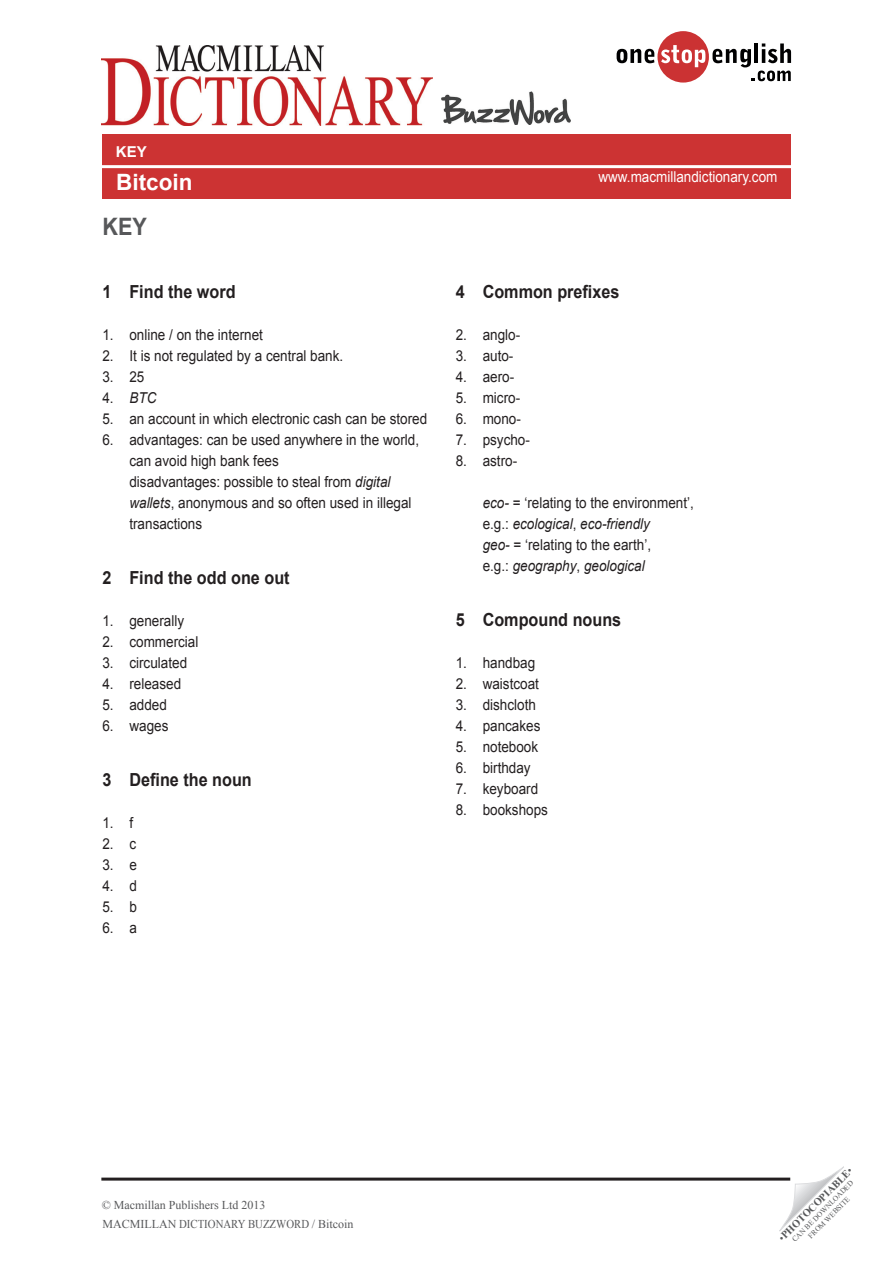
<style>
.page{position:relative;width:893px;height:1263px;background:#fff}
.page>*{position:absolute;margin:0;border:0;box-sizing:border-box;transform-origin:0 0}
.key_title{font:700 24px "Arial";color:#57585a;scale:.9 1}
.t1{font:700 22.5px "Arial";color:#fff}
.body_text{font:700 18px "Arial";color:#231f20;scale:.9 1}
.Gap_fill_text{font:700 18px "Arial";color:#231f20;scale:.9 1}
.Gap_fill_text-2{font:15px/21px "Arial";color:#231f20;scale:.9 1}
.TG_notes{font:15px "Arial";color:#fff;scale:.9 1}
.Gap_fill_text-3{font:italic 15px "Arial";color:#231f20;scale:.9 1}
.Gap_fill_text-4{font:700 15px "Arial";color:#fff}
.t2{font:12px "Times New Roman";color:#57585a}
.t3{font:700 10.5px "Times New Roman";color:#57585a}
.t4{font:7.5px "Times New Roman";color:#57585a}
.s1{font-style:normal}
.s2{font-style:italic}
.s3{font-weight:400}
</style>
<div class="page">
<div style="left:102px;top:134px;width:689px;height:65px;background:#c33"></div>
<hr style="left:102px;top:165px;width:689px;height:3px;background:#fff">
<svg style="left:617px;top:31px;width:174px;height:52px"></svg>
<svg style="left:779px;top:1167px;width:65px;height:64px"></svg>
<img style="left:101px;top:46px;width:331px;height:79px">
<hr style="left:101px;top:1177px;width:689px;height:3px;background:#231f20">
<img style="left:442px;top:92px;width:128px;height:33px">
<p class="Gap_fill_text-4" style="left:116px;top:141px;width:32px">KEY</p>
<p class="t1" style="left:116px;top:167px;width:78px">Bitcoin</p>
<p class="key_title" style="left:102px;top:211px;width:51px">KEY</p>
<p class="body_text" style="left:102px;top:280px;width:150px">1 Find the word</p>
<p class="Gap_fill_text-2" style="left:102px;top:324px;width:180px">1. online / on the internet</p>
<p class="Gap_fill_text-2" style="left:102px;top:345px;width:269px">2. It is not regulated by a central bank.</p>
<p class="Gap_fill_text-2" style="left:102px;top:366px;width:48px">3. 25</p>
<p class="Gap_fill_text-3" style="left:102px;top:388px;width:61px"><span class="s1">4.</span> BTC</p>
<p class="Gap_fill_text-2" style="left:102px;top:408px;width:362px">5. an account in which electronic cash can be stored</p>
<p class="Gap_fill_text-2" style="left:129px;top:429px;width:323px;text-indent:-27px">6. advantages: can be used anywhere in the world, can avoid high bank fees<br>disadvantages: possible to steal from <span class="s2">digital wallets</span>, anonymous and so often used in illegal transactions</p>
<p class="Gap_fill_text" style="left:102px;top:566px;width:210px">2 Find the odd one out</p>
<p class="Gap_fill_text-2" style="left:102px;top:610px;width:92px">1. generally</p>
<p class="Gap_fill_text-2" style="left:102px;top:631px;width:108px">2. commercial</p>
<p class="Gap_fill_text-2" style="left:102px;top:652px;width:96px">3. circulated</p>
<p class="Gap_fill_text-2" style="left:102px;top:673px;width:89px">4. released</p>
<p class="Gap_fill_text-2" style="left:102px;top:694px;width:73px">5. added</p>
<p class="Gap_fill_text-2" style="left:102px;top:715px;width:75px">6. wages</p>
<p class="Gap_fill_text" style="left:102px;top:768px;width:168px">3 Define the noun</p>
<p class="Gap_fill_text-2" style="left:102px;top:812px;width:36px">1. f</p>
<p class="Gap_fill_text-2" style="left:102px;top:833px;width:39px">2. c</p>
<p class="Gap_fill_text-2" style="left:102px;top:854px;width:40px">3. e</p>
<p class="Gap_fill_text-2" style="left:102px;top:875px;width:40px">4. d</p>
<p class="Gap_fill_text-2" style="left:102px;top:896px;width:40px">5. b</p>
<p class="Gap_fill_text-2" style="left:102px;top:917px;width:40px">6. a</p>
<p class="TG_notes" style="left:598px;top:167px;width:200px">www.macmillandictionary.com</p>
<p class="body_text" style="left:456px;top:280px;width:184px">4 Common prefixes</p>
<p class="Gap_fill_text-2" style="left:456px;top:324px;width:73px">2. anglo-</p>
<p class="Gap_fill_text-2" style="left:456px;top:345px;width:66px">3. auto-</p>
<p class="Gap_fill_text-2" style="left:456px;top:366px;width:67px">4. aero-</p>
<p class="Gap_fill_text-2" style="left:456px;top:387px;width:73px">5. micro-</p>
<p class="Gap_fill_text-2" style="left:456px;top:408px;width:74px">6. mono-</p>
<p class="Gap_fill_text-2" style="left:456px;top:429px;width:84px">7. psycho-</p>
<p class="Gap_fill_text-2" style="left:456px;top:450px;width:70px">8. astro-</p>
<p class="Gap_fill_text-2" style="left:483px;top:492px;width:236px"><span class="s2">eco-</span> = ‘relating to the environment’, e.g.: <span class="s2">ecological</span>, <span class="s2">eco-friendly<br>geo-</span> = ‘relating to the earth’,<br>e.g.: <span class="s2">geography</span>, <span class="s2">geological</span></p>
<p class="body_text" style="left:456px;top:608px;width:185px">5 Compound nouns</p>
<p class="Gap_fill_text-2" style="left:456px;top:652px;width:90px">1. handbag</p>
<p class="Gap_fill_text-2" style="left:456px;top:673px;width:94px">2. waistcoat</p>
<p class="Gap_fill_text-2" style="left:456px;top:694px;width:91px">3. dishcloth</p>
<p class="Gap_fill_text-2" style="left:456px;top:715px;width:96px">4. pancakes</p>
<p class="Gap_fill_text-2" style="left:456px;top:736px;width:93px">5. notebook</p>
<p class="Gap_fill_text-2" style="left:456px;top:757px;width:85px">6. birthday</p>
<p class="Gap_fill_text-2" style="left:456px;top:778px;width:93px">7. keyboard</p>
<p class="Gap_fill_text-2" style="left:456px;top:799px;width:104px">8. bookshops</p>
<p class="t2" style="left:102px;top:1197px;width:165px">© Macmillan Publishers Ltd 2013</p>
<p class="t2" style="left:102px;top:1216px;width:253px">MACMILLAN DICTIONARY BUZZWORD / Bitcoin</p>
<p class="t3" style="left:775px;top:1234px;width:101px;rotate:-45deg"><span class="s3">•</span>PHOTOCOPIABLE<span class="s3">•</span></p>
<p class="t4" style="left:790px;top:1237px;width:85px;rotate:-45deg">CAN BE DOWNLOADED</p>
<p class="t4" style="left:806px;top:1233px;width:57px;rotate:-45deg">FROM WEBSITE</p>
</div>
